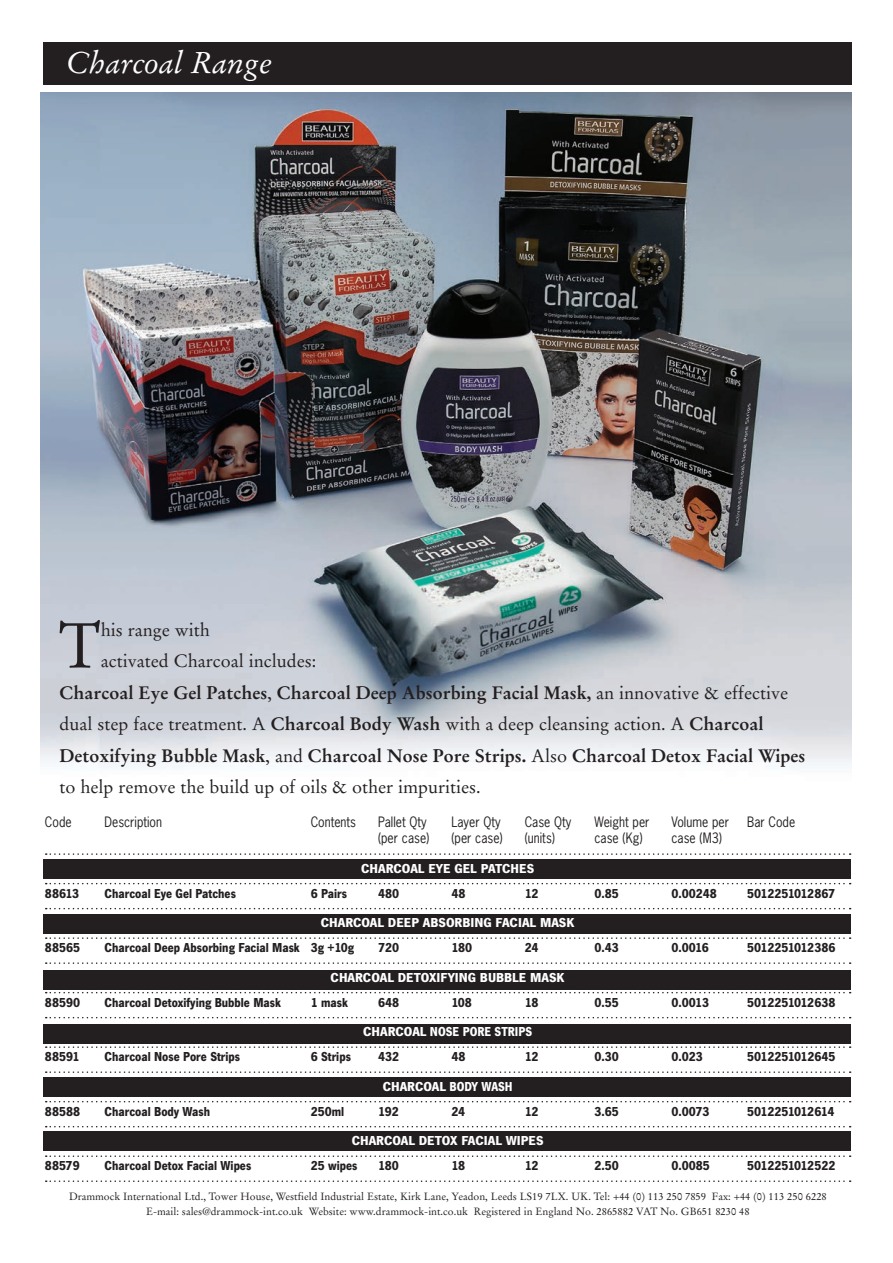
<style>
.page{position:relative;width:893px;height:1263px;background:#fff}
.page>*{position:absolute;margin:0;border:0;box-sizing:border-box;transform-origin:0 0}
.t1{font:63px "Stempel Garamond";color:#231f20}
.t2{font:italic 30px "Stempel Garamond";color:#fff}
.t3{font:18px "Stempel Garamond";color:#231f20}
.t4{font:700 18px "Stempel Garamond";color:#231f20}
.t5{font:700 13.5px "News Gothic T";color:#231f20;scale:.9 1}
.t6{font:700 13.5px "News Gothic T";color:#fff}
.t7{font:13.5px "News Gothic";color:#231f20;scale:.9 1}
.t8{font:700 13.5px "News Gothic T";letter-spacing:-.02em;color:#231f20;scale:.9 1}
.t9{font:700 13.5px "News Gothic T";letter-spacing:-.03em;color:#231f20;scale:.9 1}
.t10{font:10.5px/15px "Stempel Garamond";color:#231f20;text-align:center}
.s1{font-weight:400}
.s2{font-weight:700}
</style>
<div class="page">
<div style="left:43px;top:970px;width:808px;height:19px;background:#231f20"></div>
<div style="left:43px;top:1024px;width:808px;height:19px;background:#231f20"></div>
<div style="left:43px;top:1078px;width:808px;height:19px;background:#231f20"></div>
<div style="left:43px;top:1132px;width:808px;height:19px;background:#231f20"></div>
<div style="left:43px;top:915px;width:808px;height:19px;background:#231f20"></div>
<div style="left:43px;top:860px;width:808px;height:19px;background:#231f20"></div>
<div style="left:43px;top:42px;width:809px;height:43px;background:#231f20"></div>
<img style="left:41px;top:93px;width:811px;height:673px">
<svg style="left:46px;top:853px;width:805px;height:2px"></svg>
<svg style="left:46px;top:883px;width:805px;height:1px"></svg>
<svg style="left:46px;top:908px;width:805px;height:1px"></svg>
<svg style="left:46px;top:937px;width:805px;height:2px"></svg>
<svg style="left:46px;top:962px;width:805px;height:2px"></svg>
<svg style="left:46px;top:992px;width:805px;height:1px"></svg>
<svg style="left:46px;top:1017px;width:805px;height:1px"></svg>
<svg style="left:46px;top:1046px;width:805px;height:2px"></svg>
<svg style="left:46px;top:1071px;width:805px;height:2px"></svg>
<svg style="left:46px;top:1101px;width:805px;height:1px"></svg>
<svg style="left:46px;top:1126px;width:805px;height:1px"></svg>
<svg style="left:46px;top:1155px;width:805px;height:2px"></svg>
<svg style="left:46px;top:1180px;width:805px;height:2px"></svg>
<h2 class="t2" style="left:66px;top:44px;width:208px">Charcoal Range</h2>
<h1 class="t1" style="left:59px;top:608px;width:43px">T</h1>
<h3 class="t3" style="left:101px;top:619px;width:110px">his range with</h3>
<h3 class="t3" style="left:101px;top:650px;width:217px">activated Charcoal includes:</h3>
<h3 class="t4" style="left:60px;top:682px;width:730px">Charcoal Eye Gel Patches<span class="s1">,</span> Charcoal Deep Absorbing Facial Mask, <span class="s1">an innovative &amp; effective</span></h3>
<h3 class="t3" style="left:60px;top:713px;width:705px">dual step face treatment. A <span class="s2">Charcoal Body Wash</span> with a deep cleansing action. A <span class="s2">Charcoal</span></h3>
<h3 class="t4" style="left:60px;top:745px;width:747px">Detoxifying Bubble Mask<span class="s1">, and</span> Charcoal Nose Pore Strips. <span class="s1">Also</span> Charcoal Detox Facial Wipes</h3>
<h3 class="t3" style="left:60px;top:776px;width:423px">to help remove the build up of oils &amp; other impurities.</h3>
<p class="t7" style="left:45px;top:813px;width:31px">Code</p>
<p class="t7" style="left:104px;top:813px;width:65px">Description</p>
<p class="t7" style="left:311px;top:813px;width:52px">Contents</p>
<p class="t7" style="left:378px;top:813px;width:56px">Pallet Qty</p>
<p class="t7" style="left:451px;top:813px;width:56px">Layer Qty</p>
<p class="t7" style="left:525px;top:813px;width:53px">Case Qty</p>
<p class="t7" style="left:594px;top:813px;width:63px">Weight per</p>
<p class="t7" style="left:671px;top:813px;width:65px">Volume per</p>
<p class="t7" style="left:747px;top:813px;width:55px">Bar Code</p>
<p class="t7" style="left:378px;top:829px;width:59px">(per case)</p>
<p class="t7" style="left:451px;top:829px;width:59px">(per case)</p>
<p class="t7" style="left:525px;top:829px;width:35px">(units)</p>
<p class="t7" style="left:594px;top:829px;width:55px">case (Kg)</p>
<p class="t7" style="left:671px;top:829px;width:58px">case (M3)</p>
<p class="t6" style="left:361px;top:860px;width:174px">CHARCOAL EYE GEL PATCHES</p>
<p class="t5" style="left:45px;top:885px;width:40px">88613</p>
<p class="t5" style="left:104px;top:885px;width:148px">Charcoal Eye Gel Patches</p>
<p class="t5" style="left:311px;top:885px;width:42px">6 Pairs</p>
<p class="t5" style="left:378px;top:885px;width:25px">480</p>
<p class="t5" style="left:451px;top:885px;width:17px">48</p>
<p class="t5" style="left:525px;top:885px;width:17px">12</p>
<p class="t5" style="left:594px;top:885px;width:29px">0.85</p>
<p class="t5" style="left:671px;top:885px;width:52px">0.00248</p>
<p class="t8" style="left:747px;top:885px;width:99px">5012251012867</p>
<p class="t6" style="left:321px;top:915px;width:255px">CHARCOAL DEEP ABSORBING FACIAL MASK</p>
<p class="t5" style="left:45px;top:940px;width:41px">88565</p>
<p class="t5" style="left:104px;top:940px;width:279px">Charcoal Deep Absorbing Facial Mask 3g +10g</p>
<p class="t5" style="left:378px;top:940px;width:25px">720</p>
<p class="t5" style="left:451px;top:940px;width:25px">180</p>
<p class="t5" style="left:525px;top:940px;width:17px">24</p>
<p class="t5" style="left:594px;top:940px;width:29px">0.43</p>
<p class="t5" style="left:671px;top:940px;width:43px">0.0016</p>
<p class="t5" style="left:747px;top:940px;width:100px">5012251012386</p>
<p class="t6" style="left:331px;top:969px;width:236px">CHARCOAL DETOXIFYING BUBBLE MASK</p>
<p class="t5" style="left:45px;top:994px;width:41px">88590</p>
<p class="t5" style="left:104px;top:994px;width:198px">Charcoal Detoxifying Bubble Mask</p>
<p class="t5" style="left:311px;top:994px;width:43px">1 mask</p>
<p class="t5" style="left:378px;top:994px;width:25px">648</p>
<p class="t5" style="left:451px;top:994px;width:24px">108</p>
<p class="t5" style="left:525px;top:994px;width:17px">18</p>
<p class="t5" style="left:594px;top:994px;width:29px">0.55</p>
<p class="t5" style="left:671px;top:994px;width:43px">0.0013</p>
<p class="t5" style="left:747px;top:994px;width:100px">5012251012638</p>
<p class="t6" style="left:363px;top:1024px;width:171px">CHARCOAL NOSE PORE STRIPS</p>
<p class="t5" style="left:45px;top:1049px;width:40px">88591</p>
<p class="t5" style="left:104px;top:1049px;width:152px">Charcoal Nose Pore Strips</p>
<p class="t5" style="left:311px;top:1049px;width:46px">6 Strips</p>
<p class="t5" style="left:378px;top:1049px;width:25px">432</p>
<p class="t5" style="left:451px;top:1049px;width:17px">48</p>
<p class="t5" style="left:525px;top:1049px;width:17px">12</p>
<p class="t5" style="left:594px;top:1049px;width:29px">0.30</p>
<p class="t5" style="left:671px;top:1049px;width:37px">0.023</p>
<p class="t5" style="left:747px;top:1049px;width:100px">5012251012645</p>
<p class="t6" style="left:383px;top:1078px;width:131px">CHARCOAL BODY WASH</p>
<p class="t5" style="left:45px;top:1103px;width:41px">88588</p>
<p class="t5" style="left:104px;top:1103px;width:119px">Charcoal Body Wash</p>
<p class="t5" style="left:311px;top:1103px;width:39px">250ml</p>
<p class="t5" style="left:378px;top:1103px;width:25px">192</p>
<p class="t5" style="left:451px;top:1103px;width:17px">24</p>
<p class="t5" style="left:525px;top:1103px;width:17px">12</p>
<p class="t5" style="left:594px;top:1103px;width:29px">3.65</p>
<p class="t5" style="left:671px;top:1103px;width:44px">0.0073</p>
<p class="t9" style="left:747px;top:1103px;width:98px">5012251012614</p>
<p class="t6" style="left:352px;top:1133px;width:193px">CHARCOAL DETOX FACIAL WIPES</p>
<p class="t5" style="left:45px;top:1158px;width:40px">88579</p>
<p class="t5" style="left:104px;top:1158px;width:165px">Charcoal Detox Facial Wipes</p>
<p class="t5" style="left:311px;top:1158px;width:54px">25 wipes</p>
<p class="t5" style="left:378px;top:1158px;width:25px">180</p>
<p class="t5" style="left:451px;top:1158px;width:17px">18</p>
<p class="t5" style="left:525px;top:1158px;width:17px">12</p>
<p class="t5" style="left:594px;top:1158px;width:29px">2.50</p>
<p class="t5" style="left:671px;top:1158px;width:44px">0.0085</p>
<p class="t5" style="left:747px;top:1158px;width:100px">5012251012522</p>
<p class="t10" style="left:69px;top:1189px;width:759px">Drammock International Ltd., Tower House, Westfield Industrial Estate, Kirk Lane, Yeadon, Leeds LS19 7LX. UK. Tel: +44 (0) 113 250 7859 Fax: +44 (0) 113 250 6228<br>E-mail: sales@drammock-int.co.uk Website: www.drammock-int.co.uk Registered in England No. 2865882 VAT No. GB651 8230 48</p>
</div>
